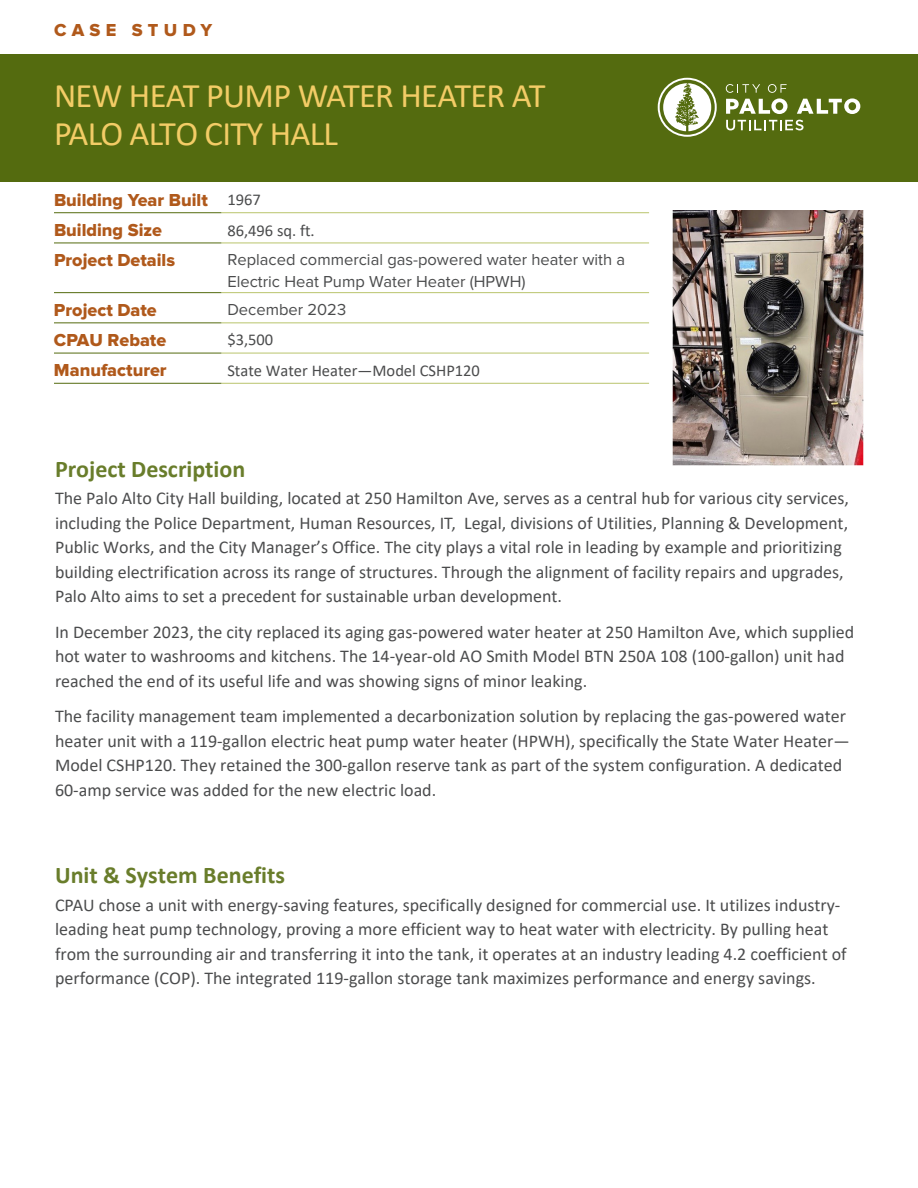
<style>
.page{position:relative;width:918px;height:1188px;background:#fff}
.page>*{position:absolute;margin:0;border:0;box-sizing:border-box;transform-origin:0 0}
.t1{font:34.5px/37.5px "Calibri";letter-spacing:-.02em;color:#f3cc66}
.t2{font:700 24px "Calibri";color:#697d2b}
.t3{font:18px/24.6px "Calibri";color:#4b4c4d}
.t4{font:18px "Proxima Nova Extrabld";color:#b0591b}
.t5{font:18px "Proxima Nova Extrabld";letter-spacing:.295em;color:#b0591b}
.t6{font:16.5px/21.5px "Proxima Nova";color:#4b4c4d}
.t7{font:16.5px "Calibri";color:#4b4c4d}
.s1{font-family:"Proxima Nova";font-size:18px}
</style>
<div class="page">
<div style="left:0;top:54px;width:918px;height:127px;background:#546b0f"></div>
<svg style="left:726px;top:120px;width:78px;height:10px"></svg>
<svg style="left:726px;top:84px;width:62px;height:30px"></svg>
<svg style="left:797px;top:98px;width:63px;height:16px"></svg>
<svg style="left:658px;top:78px;width:59px;height:59px"></svg>
<hr style="left:221px;top:212px;width:428px;height:1px;background:#b9c46c">
<hr style="left:221px;top:243px;width:428px;height:1px;background:#b9c46c">
<hr style="left:221px;top:292px;width:428px;height:1px;background:#b9c46c">
<hr style="left:221px;top:322px;width:428px;height:1px;background:#b9c46c">
<hr style="left:221px;top:353px;width:428px;height:1px;background:#b9c46c">
<hr style="left:221px;top:383px;width:428px;height:1px;background:#b9c46c">
<hr style="left:54px;top:212px;width:167px;height:1px;background:#546b0f">
<hr style="left:54px;top:243px;width:167px;height:1px;background:#546b0f">
<hr style="left:54px;top:292px;width:167px;height:1px;background:#546b0f">
<hr style="left:54px;top:322px;width:167px;height:1px;background:#546b0f">
<hr style="left:54px;top:353px;width:167px;height:1px;background:#546b0f">
<hr style="left:54px;top:383px;width:167px;height:1px;background:#546b0f">
<img style="left:672px;top:211px;width:192px;height:254px">
<p class="t5" style="left:54px;top:20px;width:160px">CASE STUDY</p>
<p class="t1" style="left:54px;top:76px;width:493px">NEW HEAT PUMP WATER HEATER AT<br>PALO ALTO CITY HALL</p>
<p class="t4" style="left:54px;top:189px;width:155px">Building Year Built</p>
<p class="t7" style="left:227px;top:188px;width:35px">1967</p>
<p class="t4" style="left:54px;top:220px;width:110px">Building Size</p>
<p class="t7" style="left:227px;top:219px;width:89px">86,496 sq. ft<span class="s1">.</span></p>
<p class="t4" style="left:54px;top:250px;width:123px">Project Details</p>
<p class="t6" style="left:227px;top:249px;width:399px">Replaced commercial gas-powered water heater with a<br>Electric Heat Pump Water Heater (HPWH)</p>
<p class="t4" style="left:54px;top:300px;width:104px">Project Date</p>
<p class="t6" style="left:227px;top:299px;width:120px">December 2023</p>
<p class="t4" style="left:54px;top:330px;width:114px">CPAU Rebate</p>
<p class="t7" style="left:227px;top:328px;width:47px">$3,500</p>
<p class="t4" style="left:54px;top:360px;width:114px">Manufacturer</p>
<p class="t7" style="left:227px;top:359px;width:254px">State Water Heater—Model CSHP120</p>
<p class="t2" style="left:55px;top:452px;width:192px">Project Description</p>
<p class="t3" style="left:55px;top:485px;width:796px">The Palo Alto City Hall building, located at 250 Hamilton Ave, serves as a central hub for various city services, including the Police Department, Human Resources, IT, Legal, divisions of Utilities, Planning &amp; Development, Public Works, and the City Manager’s Office. The city plays a vital role in leading by example and prioritizing building electrification across its range of structures. Through the alignment of facility repairs and upgrades, Palo Alto aims to set a precedent for sustainable urban development.</p>
<p class="t3" style="left:55px;top:619px;width:801px">In December 2023, the city replaced its aging gas-powered water heater at 250 Hamilton Ave, which supplied hot water to washrooms and kitchens. The 14-year-old AO Smith Model BTN 250A 108 (100-gallon) unit had reached the end of its useful life and was showing signs of minor leaking.</p>
<p class="t3" style="left:55px;top:703px;width:796px">The facility management team implemented a decarbonization solution by replacing the gas-powered water heater unit with a 119-gallon electric heat pump water heater (HPWH), specifically the State Water Heater— Model CSHP120. They retained the 300-gallon reserve tank as part of the system configuration. A dedicated 60-amp service was added for the new electric load.</p>
<p class="t2" style="left:55px;top:858px;width:232px">Unit &amp; System Benefits</p>
<p class="t3" style="left:55px;top:892px;width:793px">CPAU chose a unit with energy-saving features, specifically designed for commercial use. It utilizes industry&shy;leading heat pump technology, proving a more efficient way to heat water with electricity. By pulling heat from the surrounding air and transferring it into the tank, it operates at an industry leading 4.2 coefficient of performance (COP). The integrated 119-gallon storage tank maximizes performance and energy savings.</p>
</div>
